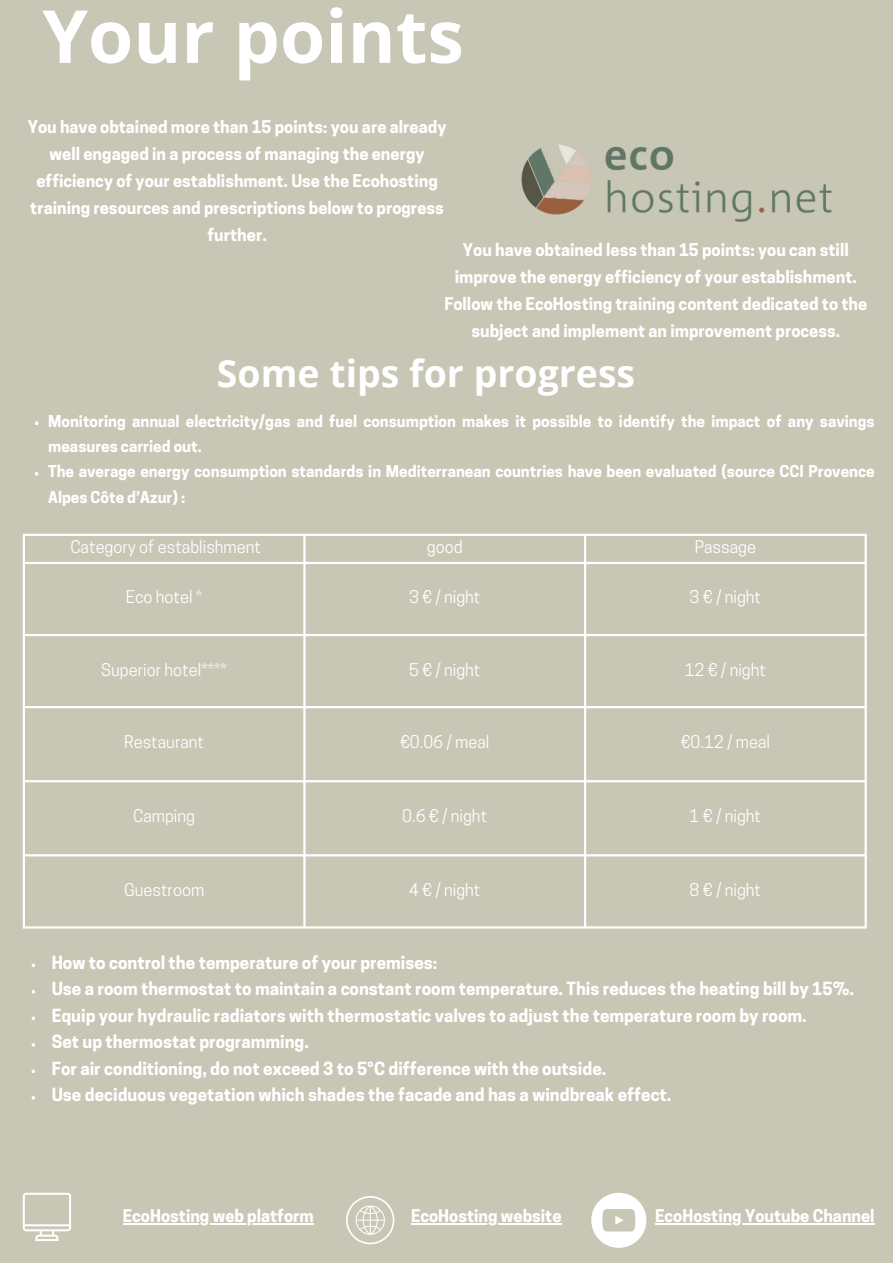
<style>
.page{position:relative;width:893px;height:1264px;background:#fff}
.page>*{position:absolute;margin:0;border:0;box-sizing:border-box;transform-origin:0 0}
.t1{font:700 73.2px "Open Sans";color:#fff}
.t2{font:700 37.5px "Open Sans";color:#fff}
.t3{font:700 16.95px "Cooper Hewitt";color:#fff}
.t4{font:700 16.5px/27px "Cooper Hewitt";color:#fff;text-align:center}
.t5{font:16.5px "Cooper Hewitt";color:#fff}
.t6{font:700 15.3px/25.2px "Cooper Hewitt";color:#fff}
</style>
<div class="page">
<div style="left:0;top:0;width:892px;height:1262px;background:#c8c6b5"></div>
<img style="left:521px;top:144px;width:311px;height:78px">
<svg style="left:35px;top:421px;width:3px;height:4px"></svg>
<hr style="left:23px;top:536px;width:2px;height:390px;background:#fff">
<hr style="left:303px;top:536px;width:2px;height:390px;background:#fff">
<hr style="left:584px;top:536px;width:2px;height:390px;background:#fff">
<hr style="left:864px;top:536px;width:2px;height:390px;background:#fff">
<hr style="left:23px;top:533px;width:843px;height:3px;background:#fff">
<hr style="left:23px;top:562px;width:843px;height:2px;background:#fff">
<hr style="left:23px;top:634px;width:843px;height:2px;background:#fff">
<hr style="left:23px;top:706px;width:843px;height:2px;background:#fff">
<hr style="left:23px;top:780px;width:843px;height:2px;background:#fff">
<hr style="left:23px;top:854px;width:843px;height:2px;background:#fff">
<hr style="left:23px;top:926px;width:843px;height:2px;background:#fff">
<svg style="left:591px;top:1192px;width:55px;height:55px"></svg>
<svg style="left:346px;top:1196px;width:48px;height:48px"></svg>
<svg style="left:23px;top:1192px;width:48px;height:49px"></svg>
<hr style="left:411px;top:1223px;width:150px;height:1px;background:#fff">
<hr style="left:655px;top:1223px;width:219px;height:1px;background:#fff">
<hr style="left:123px;top:1223px;width:191px;height:1px;background:#fff">
<p class="t1" style="left:42px;top:-15px;width:423px">Your points</p>
<p class="t4" style="left:28px;top:115px;width:420px">You have obtained more than 15 points: you are already well engaged in a process of managing the energy efficiency of your establishment. Use the Ecohosting training resources and prescriptions below to progress further.</p>
<p class="t4" style="left:444px;top:239px;width:424px">You have obtained less than 15 points: you can still improve the energy efficiency of your establishment.<br>Follow the EcoHosting training content dedicated to the subject and implement an improvement process.</p>
<p class="t2" style="left:217px;top:347px;width:420px">Some tips for progress</p>
<p class="t6" style="left:48px;top:410px;width:827px">Monitoring annual electricity/gas and fuel consumption makes it possible to identify the impact of any savings measures carried out.</p>
<p class="t6" style="left:48px;top:461px;width:827px">The average energy consumption standards in Mediterranean countries have been evaluated (source CCI Provence<br>Alpes Côte d’Azur) :</p>
<p class="t5" style="left:70px;top:540px;width:192px">Category of establishment</p>
<p class="t5" style="left:427px;top:540px;width:37px">good</p>
<p class="t5" style="left:694px;top:540px;width:63px">Passage</p>
<p class="t5" style="left:126px;top:591px;width:78px">Eco hotel *</p>
<p class="t5" style="left:409px;top:591px;width:73px">3 € / night</p>
<p class="t5" style="left:689px;top:591px;width:73px">3 € / night</p>
<p class="t5" style="left:101px;top:663px;width:127px">Superior hotel****</p>
<p class="t5" style="left:409px;top:663px;width:73px">5 € / night</p>
<p class="t5" style="left:684px;top:663px;width:83px">12 € / night</p>
<p class="t5" style="left:124px;top:735px;width:82px">Restaurant</p>
<p class="t5" style="left:400px;top:735px;width:91px">€0.06 / meal</p>
<p class="t5" style="left:680px;top:735px;width:91px">€0.12 / meal</p>
<p class="t5" style="left:133px;top:809px;width:63px">Camping</p>
<p class="t5" style="left:402px;top:809px;width:86px">0.6 € / night</p>
<p class="t5" style="left:689px;top:809px;width:73px">1 € / night</p>
<p class="t5" style="left:124px;top:883px;width:82px">Guestroom</p>
<p class="t5" style="left:409px;top:883px;width:73px">4 € / night</p>
<p class="t5" style="left:689px;top:883px;width:73px">8 € / night</p>
<p class="t3" style="left:52px;top:956px;width:387px">How to control the temperature of your premises:</p>
<p class="t3" style="left:52px;top:982px;width:803px">Use a room thermostat to maintain a constant room temperature. This reduces the heating bill by 15%.</p>
<p class="t3" style="left:52px;top:1009px;width:756px">Equip your hydraulic radiators with thermostatic valves to adjust the temperature room by room.</p>
<p class="t3" style="left:52px;top:1035px;width:259px">Set up thermostat programming.</p>
<p class="t3" style="left:52px;top:1062px;width:556px">For air conditioning, do not exceed 3 to 5°C difference with the outside.</p>
<p class="t3" style="left:52px;top:1088px;width:621px">Use deciduous vegetation which shades the facade and has a windbreak effect.</p>
<p class="t4" style="left:123px;top:1204px;width:192px">EcoHosting web platform</p>
<p class="t4" style="left:411px;top:1204px;width:152px">EcoHosting website</p>
<p class="t4" style="left:655px;top:1204px;width:221px">EcoHosting Youtube Channel</p>
</div>
